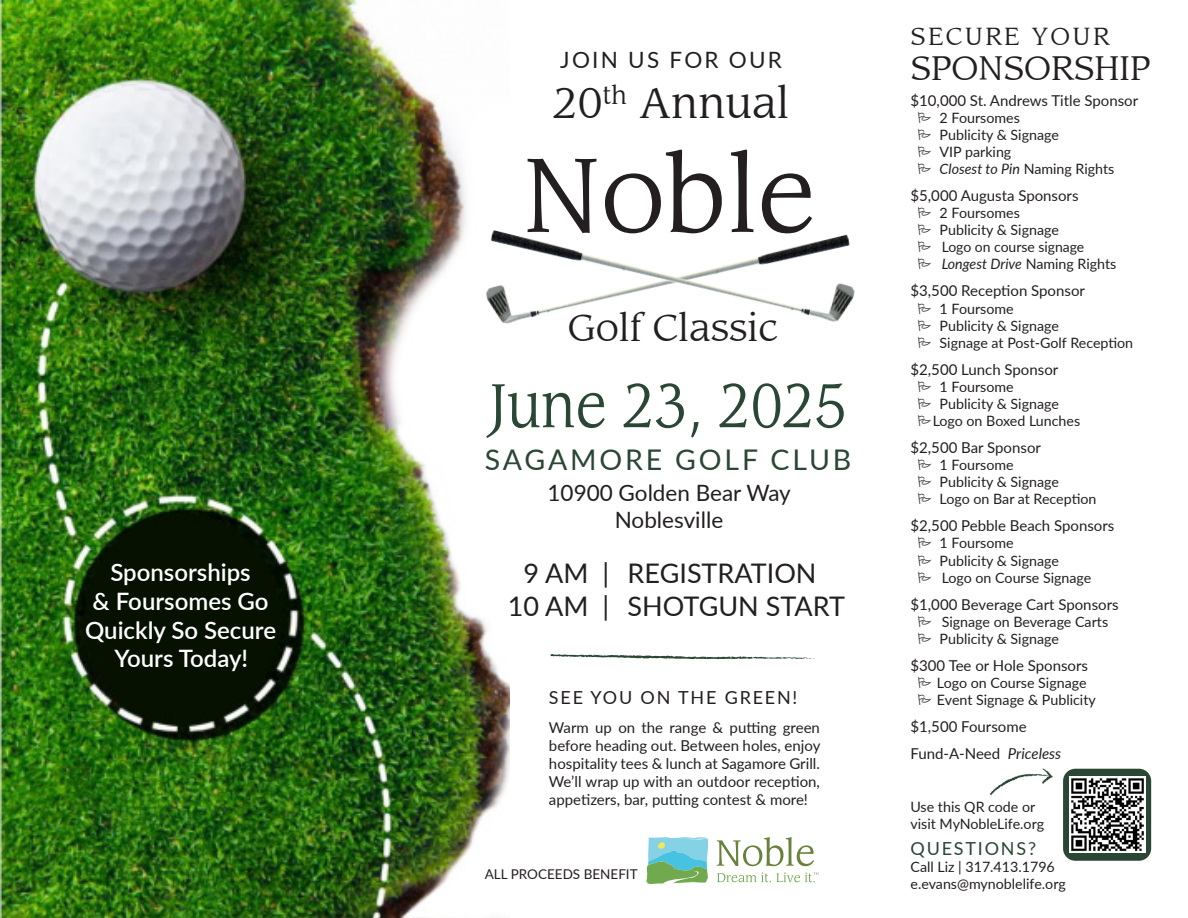
<style>
.page{position:relative;width:1188px;height:918px;background:#fff}
.page>*{position:absolute;margin:0;border:0;box-sizing:border-box;transform-origin:0 0}
.t1{font:102.15px "Advisor S Si";color:#231f20}
.t2{font:60px "Advisor S Si";color:#2a4635;scale:.9 1}
.t3{font:42px "Advisor S Si";color:#231f20}
.t4{font:36.75px "Advisor S Si";color:#231f20}
.t5{font:33px "Advisor S Si";color:#231f20}
.t6{font:28.5px "Lato";letter-spacing:.1em;color:#2a4635}
.t7{font:27px "Lato";color:#231f20}
.t8{font:600 24px/28.8px "Lato";color:#fff;text-align:center}
.t9{font:24px "Advisor S Si";letter-spacing:.1em;color:#231f20}
.t10{font:22.5px "Lato";color:#231f20}
.t11{font:22.5px "Lato";letter-spacing:.1em;color:#231f20}
.t12{font:18px "Lato";letter-spacing:.1em;color:#231f20}
.Body{font:18px "Lato";letter-spacing:.1em;color:#2a4635}
.t13{font:15px/18px "Lato";color:#231f20;text-align:justify}
.Body-2{font:14.25px "Lato";color:#231f20}
.t14{font:italic 14.25px "Lato";color:#231f20}
.t15{font:13.5px "Lato";color:#231f20}
.s1{font-style:normal}
.s2{font-style:italic}
</style>
<div class="page">
<img style="left:0;top:0;width:510px;height:918px">
<svg style="left:990px;top:768px;width:63px;height:27px"></svg>
<div style="left:1063px;top:769px;width:88px;height:92px;background:#2a4635;border-radius:12px"></div>
<img style="left:1069px;top:777px;width:76px;height:76px">
<img style="left:481px;top:192px;width:374px;height:151px">
<svg style="left:717px;top:837px;width:97px;height:29px"></svg>
<svg style="left:646px;top:837px;width:62px;height:47px;background:#7fc6b4"></svg>
<svg style="left:717px;top:872px;width:102px;height:10px"></svg>
<svg style="left:550px;top:654px;width:265px;height:5px"></svg>
<p class="t8" style="left:85px;top:557px;width:193px">Sponsorships<br>&amp; Foursomes Go<br>Quickly So Secure<br>Yours Today!</p>
<p class="t11" style="left:560px;top:44px;width:223px">JOIN US FOR OUR</p>
<p class="t3" style="left:553px;top:78px;width:238px">20<sup>th</sup> Annual</p>
<p class="t1" style="left:523px;top:134px;width:294px">Noble</p>
<p class="t4" style="left:568px;top:306px;width:212px">Golf Classic</p>
<p class="t2" style="left:490px;top:369px;width:398px">June 23, 2025</p>
<p class="t6" style="left:485px;top:440px;width:368px">SAGAMORE GOLF CLUB</p>
<p class="t10" style="left:548px;top:477px;width:245px">10900 Golden Bear Way</p>
<p class="t10" style="left:615px;top:504px;width:110px">Noblesville</p>
<p class="t7" style="left:524px;top:554px;width:87px">9 AM |</p>
<p class="t7" style="left:508px;top:586px;width:103px">10 AM |</p>
<p class="t7" style="left:628px;top:554px;width:190px">REGISTRATION</p>
<p class="t7" style="left:628px;top:586px;width:219px">SHOTGUN START</p>
<p class="t12" style="left:549px;top:684px;width:250px">SEE YOU ON THE GREEN!</p>
<p class="t13" style="left:549px;top:717px;width:273px">Warm up on the range &amp; putting green before heading out. Between holes, enjoy hospitality tees &amp; lunch at Sagamore Grill.<br>We’ll wrap up with an outdoor reception, appetizers, bar, putting contest &amp; more!</p>
<p class="t15" style="left:485px;top:865px;width:154px">ALL PROCEEDS BENEFIT</p>
<p class="t9" style="left:910px;top:22px;width:201px">SECURE YOUR</p>
<p class="t5" style="left:910px;top:48px;width:241px">SPONSORSHIP</p>
<p class="t13" style="left:910px;top:91px;width:229px">$10,000 St. Andrews Title Sponsor</p>
<p class="Body-2" style="left:940px;top:107px;width:82px">2 Foursomes</p>
<p class="Body-2" style="left:940px;top:124px;width:121px">Publicity &amp; Signage</p>
<p class="Body-2" style="left:940px;top:142px;width:73px">VIP parking</p>
<p class="t14" style="left:940px;top:159px;width:176px">Closest to Pin <span class="s1">Naming Rights</span></p>
<p class="t13" style="left:910px;top:186px;width:170px">$5,000 Augusta Sponsors</p>
<p class="Body-2" style="left:940px;top:203px;width:82px">2 Foursomes</p>
<p class="Body-2" style="left:940px;top:220px;width:121px">Publicity &amp; Signage</p>
<p class="Body-2" style="left:942px;top:237px;width:144px">Logo on course signage</p>
<p class="t14" style="left:942px;top:254px;width:176px">Longest Drive <span class="s1">Naming Rights</span></p>
<p class="t13" style="left:910px;top:281px;width:176px">$3,500 Reception Sponsor</p>
<p class="Body-2" style="left:940px;top:298px;width:76px">1 Foursome</p>
<p class="Body-2" style="left:940px;top:315px;width:121px">Publicity &amp; Signage</p>
<p class="Body-2" style="left:940px;top:332px;width:195px">Signage at Post-Golf Reception</p>
<p class="t13" style="left:910px;top:360px;width:149px">$2,500 Lunch Sponsor</p>
<p class="Body-2" style="left:940px;top:376px;width:76px">1 Foursome</p>
<p class="Body-2" style="left:940px;top:394px;width:121px">Publicity &amp; Signage</p>
<p class="Body-2" style="left:933px;top:411px;width:149px">Logo on Boxed Lunches</p>
<p class="t13" style="left:910px;top:438px;width:132px">$2,500 Bar Sponsor</p>
<p class="Body-2" style="left:940px;top:455px;width:76px">1 Foursome</p>
<p class="Body-2" style="left:940px;top:472px;width:121px">Publicity &amp; Signage</p>
<p class="Body-2" style="left:940px;top:489px;width:158px">Logo on Bar at Reception</p>
<p class="t13" style="left:910px;top:516px;width:205px">$2,500 Pebble Beach Sponsors</p>
<p class="Body-2" style="left:940px;top:533px;width:76px">1 Foursome</p>
<p class="Body-2" style="left:940px;top:550px;width:121px">Publicity &amp; Signage</p>
<p class="Body-2" style="left:942px;top:567px;width:151px">Logo on Course Signage</p>
<p class="t13" style="left:910px;top:595px;width:210px">$1,000 Beverage Cart Sponsors</p>
<p class="Body-2" style="left:942px;top:611px;width:168px">Signage on Beverage Carts</p>
<p class="Body-2" style="left:940px;top:628px;width:121px">Publicity &amp; Signage</p>
<p class="t13" style="left:910px;top:656px;width:179px">$300 Tee or Hole Sponsors</p>
<p class="Body-2" style="left:937px;top:673px;width:151px">Logo on Course Signage</p>
<p class="Body-2" style="left:937px;top:690px;width:160px">Event Signage &amp; Publicity</p>
<p class="t13" style="left:910px;top:717px;width:118px">$1,500 Foursome</p>
<p class="t13" style="left:910px;top:744px;width:152px">Fund-A-Need <span class="s2">Priceless</span></p>
<p class="Body-2" style="left:910px;top:796px;width:126px">Use this QR code or</p>
<p class="Body-2" style="left:910px;top:814px;width:135px">visit MyNobleLife.org</p>
<p class="Body" style="left:910px;top:836px;width:127px">QUESTIONS?</p>
<p class="Body-2" style="left:910px;top:857px;width:146px">Call Liz | 317.413.1796</p>
<p class="Body-2" style="left:910px;top:874px;width:157px">e.evans@mynoblelife.org</p>
</div>
